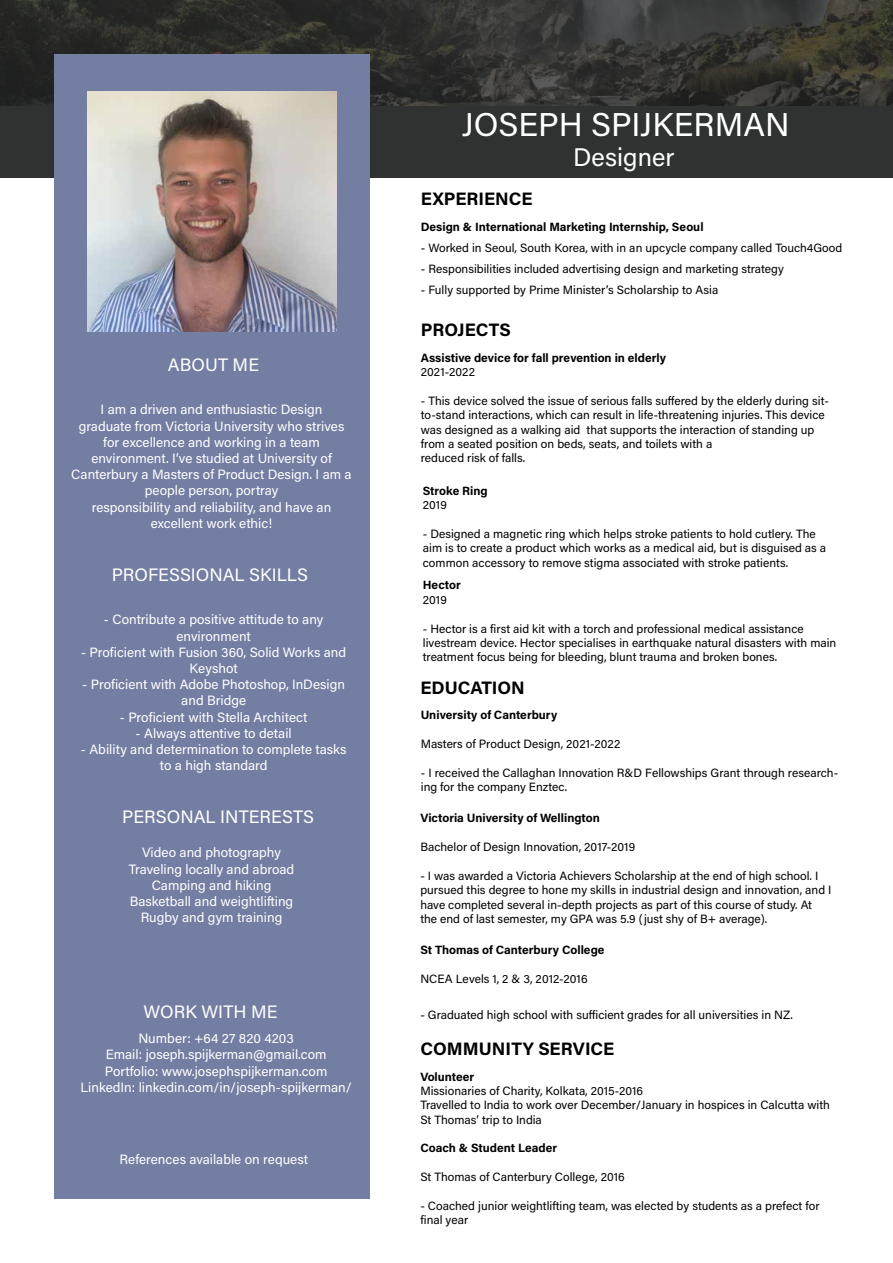
<style>
.page{position:relative;width:893px;height:1263px;background:#fff}
.page>*{position:absolute;margin:0;border:0;box-sizing:border-box;transform-origin:0 0}
.t1{font:33px "Acumin Variable Concept";letter-spacing:.015em;color:#fff}
.t2{font:25.5px "Acumin Variable Concept";letter-spacing:.02em;color:#fff}
.t3{font:18px "Acumin Variable Concept";letter-spacing:.015em;color:#fff}
.t4{font:18px "Acumin Variable Concept";letter-spacing:.03em;color:#000}
.t5{font:13.5px/16.2px "Acumin Variable Concept";letter-spacing:.02em;color:#fff;text-align:center}
.t6{font:12px/14.4px "Acumin Variable Concept";letter-spacing:.025em;color:#000}
.t7{font:12px/14.4px "Acumin Variable Concept";letter-spacing:.055em;color:#000}
.t8{font:12px "Acumin Variable Concept";letter-spacing:.05em;color:#000}
.t9{font:12px/14.4px "Acumin Variable Concept";letter-spacing:.045em;color:#000}
</style>
<div class="page">
<svg style="left:0;top:0;width:893px;height:106px;background:#32322f"></svg>
<div style="left:0;top:106px;width:893px;height:72px;background:#303131"></div>
<div style="left:54px;top:54px;width:315px;height:1145px;background:#747ea3"></div>
<img style="left:87px;top:91px;width:249px;height:240px">
<h3 class="t3" style="left:168px;top:352px;width:92px">ABOUT ME</h3>
<p class="t5" style="left:71px;top:401px;width:282px">I am a driven and enthusiastic Design<br>graduate from Victoria University who strives for excellence and working in a team environment. I’ve studied at University of Canterbury a Masters of Product Design. I am a people person, portray<br>responsibility and reliability, and have an excellent work ethic!</p>
<h3 class="t3" style="left:112px;top:562px;width:198px">PROFESSIONAL SKILLS</h3>
<p class="t5" style="left:104px;top:611px;width:221px">- Contribute a positive attitude to any environment</p>
<p class="t5" style="left:81px;top:643px;width:267px">- Proficient with Fusion 360, Solid Works and<br>Keyshot</p>
<p class="t5" style="left:82px;top:676px;width:264px">- Proficient with Adobe Photoshop, InDesign and Bridge</p>
<p class="t5" style="left:120px;top:708px;width:189px">- Proficient with Stella Architect</p>
<p class="t5" style="left:136px;top:724px;width:157px">- Always attentive to detail</p>
<p class="t5" style="left:81px;top:741px;width:267px">- Ability and determination to complete tasks to a high standard</p>
<h3 class="t3" style="left:122px;top:804px;width:193px">PERSONAL INTERESTS</h3>
<p class="t5" style="left:129px;top:844px;width:167px">Video and photography<br>Traveling locally and abroad<br>Camping and hiking<br>Basketball and weightlifting<br>Rugby and gym training</p>
<h3 class="t3" style="left:144px;top:999px;width:135px">WORK WITH ME</h3>
<p class="t5" style="left:80px;top:1030px;width:273px">Number: +64 27 820 4203<br>Email: joseph.spijkerman@gmail.com Portfolio: www.josephspijkerman.com LinkedIn: linkedin.com/in/joseph-spijkerman/</p>
<p class="t5" style="left:119px;top:1151px;width:190px">References available on request</p>
<h1 class="t1" style="left:462px;top:102px;width:329px">JOSEPH SPIJKERMAN</h1>
<h2 class="t2" style="left:573px;top:140px;width:102px">Designer</h2>
<h3 class="t4" style="left:421px;top:187px;width:113px">EXPERIENCE</h3>
<p class="t7" style="left:421px;top:219px;width:284px">Design &amp; International Marketing Internship, Seoul</p>
<p class="t6" style="left:421px;top:240px;width:423px">- Worked in Seoul, South Korea, with in an upcycle company called Touch4Good</p>
<p class="t6" style="left:421px;top:261px;width:364px">- Responsibilities included advertising design and marketing strategy</p>
<p class="t6" style="left:421px;top:282px;width:299px">- Fully supported by Prime Minister’s Scholarship to Asia</p>
<h3 class="t4" style="left:421px;top:317px;width:91px">PROJECTS</h3>
<p class="t7" style="left:421px;top:350px;width:246px">Assistive device for fall prevention in elderly<br>2021-2022</p>
<p class="t6" style="left:421px;top:393px;width:410px">- This device solved the issue of serious falls suffered by the elderly during sit&shy;to-stand interactions, which can result in life-threatening injuries. This device was designed as a walking aid that supports the interaction of standing up from a seated position on beds, seats, and toilets with a<br>reduced risk of falls.</p>
<p class="t9" style="left:423px;top:483px;width:66px">Stroke Ring<br>2019</p>
<p class="t6" style="left:423px;top:526px;width:405px">- Designed a magnetic ring which helps stroke patients to hold cutlery. The aim is to create a product which works as a medical aid, but is disguised as a common accessory to remove stigma associated with stroke patients.</p>
<p class="t6" style="left:423px;top:578px;width:39px">Hector<br>2019</p>
<p class="t6" style="left:423px;top:621px;width:415px">- Hector is a first aid kit with a torch and professional medical assistance livestream device. Hector specialises in earthquake natural disasters with main treatment focus being for bleeding, blunt trauma and broken bones.</p>
<h3 class="t4" style="left:420px;top:675px;width:106px">EDUCATION</h3>
<p class="t7" style="left:421px;top:707px;width:137px">University of Canterbury</p>
<p class="t6" style="left:421px;top:736px;width:201px">Masters of Product Design, 2021-2022</p>
<p class="t6" style="left:421px;top:765px;width:419px">- I received the Callaghan Innovation R&amp;D Fellowships Grant through research&shy;ing for the company Enztec.</p>
<p class="t7" style="left:420px;top:810px;width:180px">Victoria University of Wellington</p>
<p class="t6" style="left:420px;top:839px;width:216px">Bachelor of Design Innovation, 2017-2019</p>
<p class="t6" style="left:420px;top:868px;width:412px">- I was awarded a Victoria Achievers Scholarship at the end of high school. I pursued this degree to hone my skills in industrial design and innovation, and I have completed several in-depth projects as part of this course of study. At the end of last semester, my GPA was 5.9 (just shy of B+ average).</p>
<p class="t8" style="left:420px;top:942px;width:185px">St Thomas of Canterbury College</p>
<p class="t6" style="left:420px;top:971px;width:169px">NCEA Levels 1, 2 &amp; 3, 2012-2016</p>
<p class="t6" style="left:420px;top:1007px;width:374px">- Graduated high school with sufficient grades for all universities in NZ.</p>
<h3 class="t4" style="left:420px;top:1036px;width:195px">COMMUNITY SERVICE</h3>
<p class="t6" style="left:420px;top:1069px;width:411px">Volunteer<br>Missionaries of Charity, Kolkata, 2015-2016<br>Travelled to India to work over December/January in hospices in Calcutta with St Thomas’ trip to India</p>
<p class="t8" style="left:420px;top:1140px;width:138px">Coach &amp; Student Leader</p>
<p class="t6" style="left:420px;top:1169px;width:206px">St Thomas of Canterbury College, 2016</p>
<p class="t6" style="left:420px;top:1198px;width:400px">- Coached junior weightlifting team, was elected by students as a prefect for final year</p>
</div>
